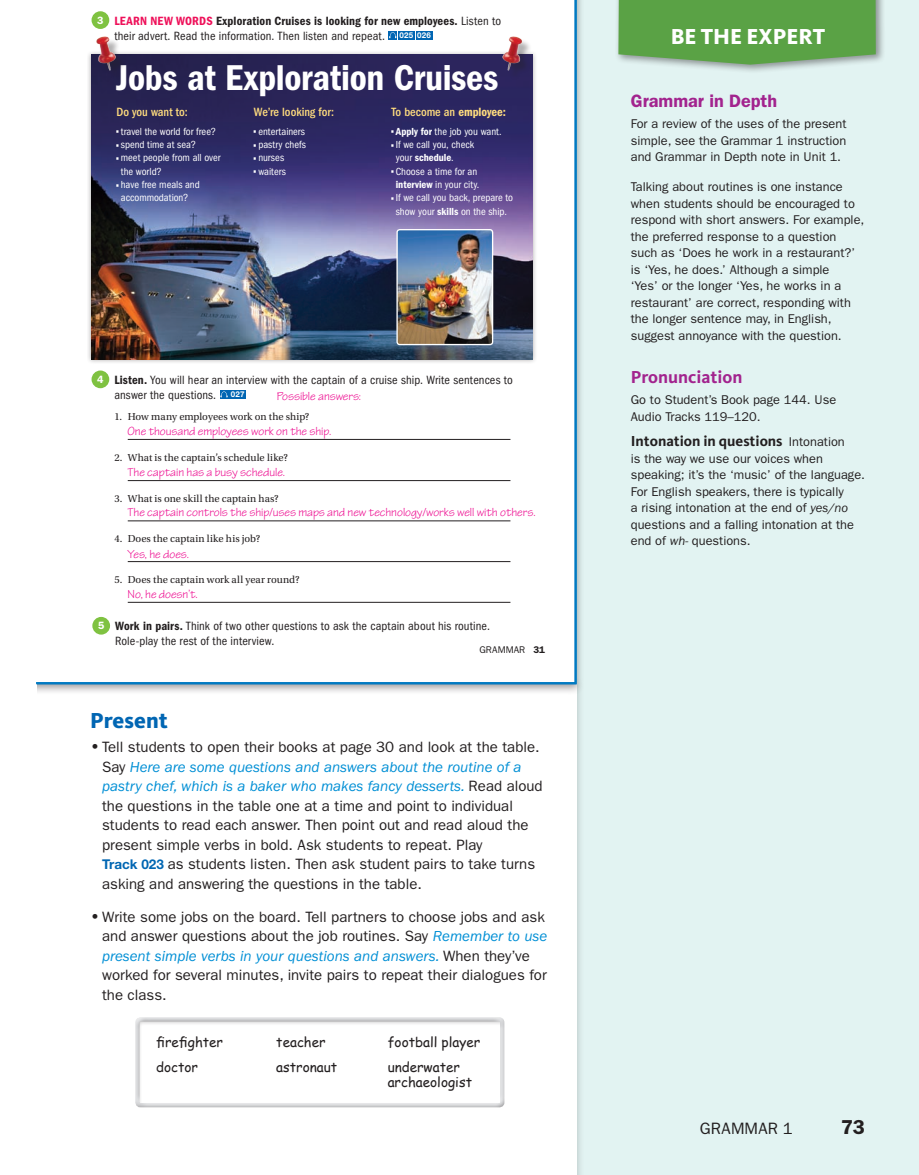
<style>
.page{position:relative;width:919px;height:1175px;background:#fff}
.page>*{position:absolute;margin:0;border:0;box-sizing:border-box;transform-origin:0 0}
.t1{font:37.2px "ITC Franklin Gothic Std Dm Cd";letter-spacing:-.01em;color:#fff}
.t2{font:800 22.5px "Kievit OT";color:#fff}
.t3{font:800 22.5px "Kievit OT";color:#0166b3}
.t4{font:600 20.25px "ITC Franklin Gothic Std";color:#231f20}
.t5{font:600 18px "ITC Franklin Gothic Std";color:#a2238e}
.t6{font:700 18px "Kievit OT";color:#a2238e}
.t7{font:16.5px "ITC Franklin Gothic Std";letter-spacing:.01em;color:#231f20}
.t8{font:15px/19.5px "ITC Franklin Gothic Std";color:#231f20}
.t9{font:700 15px "Kievit OT";color:#231f20}
.t10{font:13.5px/15px "Comic Sans MS";color:#231f20}
.t11{font:12.75px/16.5px "ITC Franklin Gothic Std";color:#231f20}
.t12{font:condensed 12.45px/15px "ITC Franklin Gothic Std";letter-spacing:.01em;color:#231f20}
.t13{font:12.45px "Tekton Pro";color:#ed028c}
.t14{font:500 condensed 12.45px "ITC Franklin Gothic Std";color:#ffdc7e}
.t15{font:condensed 10.65px/13.2px "ITC Franklin Gothic Std";letter-spacing:-.005em;color:#fff}
.t16{font:10.65px "Utopia Std";letter-spacing:.005em;color:#231f20}
.t17{font:600 10.65px "ITC Franklin Gothic Std";color:#fff}
.t18{font:9.75px "ITC Franklin Gothic Std";letter-spacing:.01em;color:#231f20}
.s1{font-family:"ITC Franklin Gothic Std Dm Cd";font-stretch:normal;color:#ee1059}
.s2{font-family:"ITC Franklin Gothic Std Dm Cd";font-stretch:normal}
.s3{font-family:"Helvetica Neue LT Std";font-weight:700;font-stretch:normal;font-size:7.95px;color:#fff}
.s4{font-family:"ITC Franklin Gothic Std Dm Cp";font-stretch:normal;font-size:15.9px}
.s5{font-family:"ITC Franklin Gothic Std Dm Cd";font-weight:400;font-stretch:normal}
.s6{font-weight:600}
.s7{font-weight:600;font-size:16.5px}
.s8{font-style:italic;color:#008fd5}
.s9{font-family:"Helvetica Neue LT Std";font-weight:700;font-size:13.5px;color:#0166b3}
.s10{font-family:"ITC Franklin Gothic Std";font-weight:400;font-size:12.75px}
.s11{font-style:italic}
</style>
<div class="page">
<div style="left:549px;top:0;width:369px;height:1175px;background:#e2f3f2"></div>
<div style="left:0;top:684px;width:576px;height:491px;background:#fff"></div>
<div style="left:0;top:0;width:584px;height:695px;background:#231f20;opacity:.45"></div>
<div style="left:0;top:0;width:36px;height:712px;background:#fff"></div>
<img style="left:36px;top:0;width:541px;height:685px">
<div style="left:614px;top:0;width:270px;height:74px;background:#231f20;opacity:.45"></div>
<svg style="left:618px;top:0;width:257px;height:65px;background:#62a550"></svg>
<div style="left:134px;top:1015px;width:372px;height:93px;background:#231f20;opacity:.5"></div>
<p class="t17" style="left:97px;top:14px;width:8px">3</p>
<p class="t12" style="left:114px;top:13px;width:388px"><span class="s1">LeArN NeW WordS</span> <span class="s2">exploration cruises is looking for new employees.</span> Listen to their advert. Read the information. Then listen and repeat. <span class="s3">025 026</span></p>
<p class="t1" style="left:116px;top:56px;width:383px">Jobs at exploration cruises</p>
<p class="t14" style="left:116px;top:105px;width:73px">Do you want to:</p>
<p class="t15" style="left:116px;top:125px;width:101px"><span class="s4">•</span> travel the world for free?</p>
<p class="t15" style="left:116px;top:138px;width:81px"><span class="s4">•</span> spend time at sea?</p>
<p class="t15" style="left:121px;top:151px;width:101px;text-indent:-4px"><span class="s4">•</span> meet people from all over the world?</p>
<p class="t15" style="left:121px;top:178px;width:80px;text-indent:-4px"><span class="s4">•</span> have free meals and accommodation?</p>
<p class="t14" style="left:254px;top:105px;width:82px">We’re looking for:</p>
<p class="t15" style="left:254px;top:125px;width:53px"><span class="s4">•</span> entertainers</p>
<p class="t15" style="left:254px;top:138px;width:54px"><span class="s4">•</span> pastry chefs</p>
<p class="t15" style="left:254px;top:151px;width:32px"><span class="s4">•</span> nurses</p>
<p class="t15" style="left:254px;top:165px;width:33px"><span class="s4">•</span> waiters</p>
<p class="t14" style="left:391px;top:105px;width:116px">To become an <span class="s5">employee:</span></p>
<p class="t15" style="left:391px;top:125px;width:112px"><span class="s4">•</span> <span class="s2">Apply for</span> the job you want.</p>
<p class="t15" style="left:395px;top:138px;width:80px;text-indent:-4px"><span class="s4">•</span> If we call you, check your <span class="s2">schedule</span>.</p>
<p class="t15" style="left:391px;top:165px;width:89px;text-align:center"><span class="s4">•</span> Choose a time for an <span class="s2">interview</span> in your city.</p>
<p class="t15" style="left:391px;top:191px;width:123px;text-align:center"><span class="s4">•</span> If we call you back, prepare to show your <span class="s2">skills</span> on the ship.</p>
<p class="t17" style="left:97px;top:373px;width:8px">4</p>
<p class="t17" style="left:98px;top:619px;width:8px">5</p>
<p class="t12" style="left:114px;top:372px;width:400px"><span class="s2">Listen.</span> You will hear an interview with the captain of a cruise ship. Write sentences to answer the questions. <span class="s3">027</span></p>
<p class="t16" style="left:114px;top:411px;width:196px">1. How many employees work on the ship?</p>
<p class="t16" style="left:114px;top:452px;width:175px">2. What is the captain’s schedule like?</p>
<p class="t16" style="left:114px;top:492px;width:166px">3. What is one skill the captain has?</p>
<p class="t16" style="left:114px;top:533px;width:147px">4. Does the captain like his job?</p>
<p class="t16" style="left:114px;top:574px;width:186px">5. Does the captain work all year round?</p>
<p class="t13" style="left:276px;top:389px;width:86px">Possible answers:</p>
<p class="t13" style="left:127px;top:424px;width:205px">One thousand employees work on the ship.</p>
<p class="t13" style="left:127px;top:465px;width:159px">The captain has a busy schedule.</p>
<p class="t13" style="left:127px;top:505px;width:409px">The captain controls the ship/uses maps and new technology/works well with others.</p>
<p class="t13" style="left:127px;top:547px;width:63px">Yes, he does.</p>
<p class="t13" style="left:127px;top:587px;width:72px">No, he doesn’t.</p>
<p class="t12" style="left:115px;top:619px;width:376px"><span class="s2">Work in pairs.</span> Think of two other questions to ask the captain about his routine.<br>Role-play the rest of the interview.</p>
<p class="t18" style="left:479px;top:644px;width:67px">GraMMar <span class="s6">31</span></p>
<p class="t3" style="left:90px;top:707px;width:79px">Present</p>
<p class="t8" style="left:102px;top:737px;width:442px;text-indent:-12px"><span class="s7">•</span> Tell students to open their books at page 30 and look at the table.<br>Say <span class="s8">Here are some questions and answers about the routine of a pastry chef, which is a baker who makes fancy desserts.</span> Read aloud the questions in the table one at a time and point to individual students to read each answer. Then point out and read aloud the present simple verbs in bold. Ask students to repeat. Play<br><span class="s9">Track 023</span> as students listen. Then ask student pairs to take turns asking and answering the questions in the table.</p>
<p class="t8" style="left:102px;top:907px;width:446px;text-indent:-12px"><span class="s7">•</span> Write some jobs on the board. Tell partners to choose jobs and ask and answer questions about the job routines. Say <span class="s8">Remember to use present simple verbs in your questions and answers.</span> When they’ve worked for several minutes, invite pairs to repeat their dialogues for the class.</p>
<p class="t10" style="left:156px;top:1034px;width:68px">firefighter</p>
<p class="t10" style="left:276px;top:1034px;width:51px">teacher</p>
<p class="t10" style="left:387px;top:1034px;width:94px">football player</p>
<p class="t10" style="left:156px;top:1059px;width:43px">doctor</p>
<p class="t10" style="left:276px;top:1059px;width:62px">astronaut</p>
<p class="t10" style="left:387px;top:1059px;width:86px">underwater archaeologist</p>
<p class="t2" style="left:670px;top:23px;width:156px">BE THE EXPERT</p>
<p class="t5" style="left:630px;top:90px;width:148px">Grammar in Depth</p>
<p class="t11" style="left:630px;top:116px;width:217px;text-align:justify">For a review of the uses of the present simple, see the Grammar 1 instruction and Grammar in Depth note in Unit 1.</p>
<p class="t11" style="left:630px;top:179px;width:235px">Talking about routines is one instance when students should be encouraged to respond with short answers. For example, the preferred response to a question such as ‘Does he work in a restaurant?’ is ‘Yes, he does.’ Although a simple<br>‘Yes’ or the longer ‘Yes, he works in a restaurant’ are correct, responding with the longer sentence may, in English, suggest annoyance with the question.</p>
<p class="t6" style="left:630px;top:367px;width:113px">Pronunciation</p>
<p class="t11" style="left:630px;top:392px;width:207px">Go to Student’s Book page 144. Use<br>Audio Tracks 119–120.</p>
<p class="t9" style="left:630px;top:432px;width:215px">Intonation in questions <span class="s10">Intonation</span></p>
<p class="t11" style="left:630px;top:450px;width:236px">is the way we use our voices when speaking; it’s the ‘music’ of the language.<br>For English speakers, there is typically<br>a rising intonation at the end of <span class="s11">yes/no </span>questions and a falling intonation at the end of <span class="s11">wh-</span> questions.</p>
<p class="t7" style="left:699px;top:1119px;width:94px">GRAMMAR 1</p>
<p class="t4" style="left:840px;top:1115px;width:26px">73</p>
</div>
